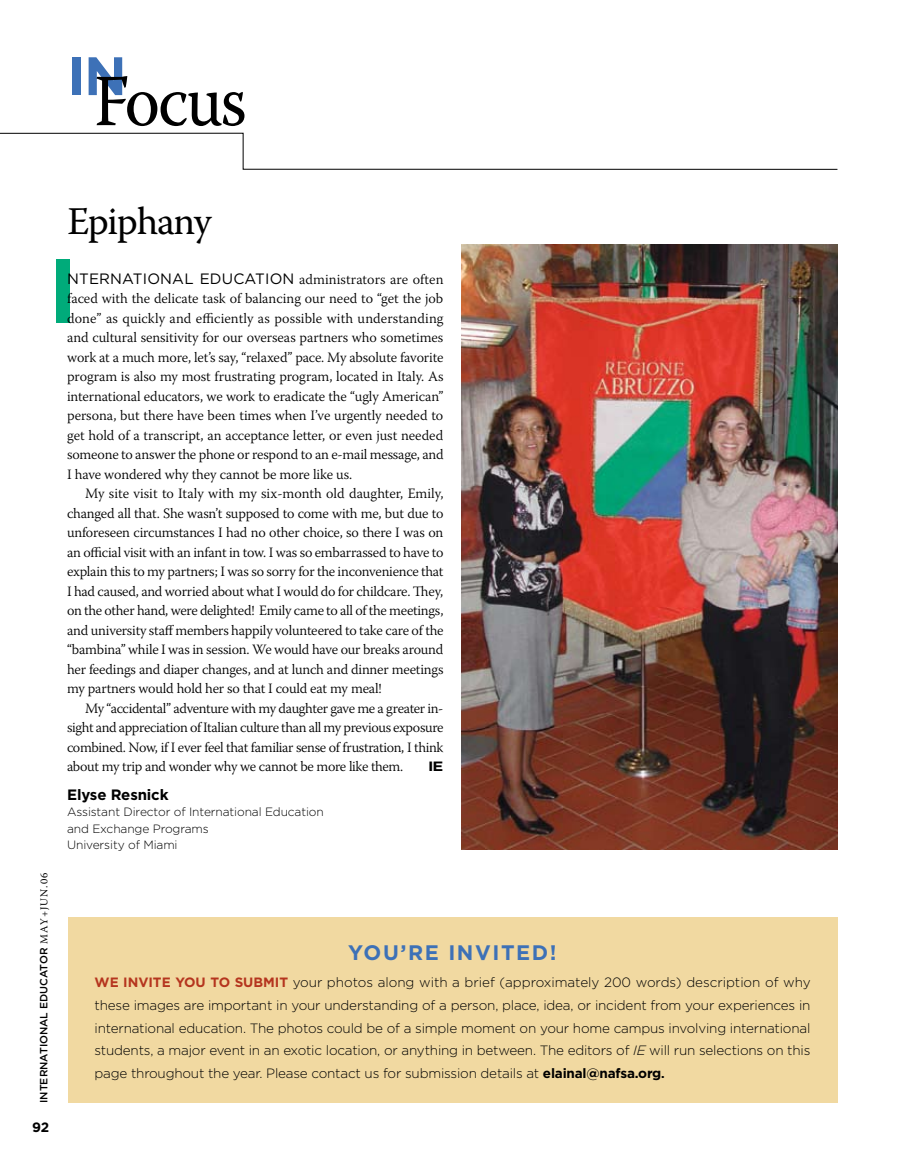
<style>
.page{position:relative;width:905px;height:1175px;background:#fff}
.page>*{position:absolute;margin:0;border:0;box-sizing:border-box;transform-origin:0 0}
.t1{font:700 90px "Gotham";color:#00ab7a}
.t2{font:73.2px "Warnock Pro";letter-spacing:-.035em;color:#000;scale:.92 1}
.t3{font:39px "Warnock Pro";letter-spacing:-.03em;color:#000}
.t4{font:700 21px "Gotham";letter-spacing:.075em;color:#3d71b7}
.t5{font:700 15px "Gotham";letter-spacing:-.01em;color:#000}
.t6{font:300 14.25px/19.5px "Warnock Pro";letter-spacing:-.015em;color:#000;text-align:justify}
.t7{font:300 13.5px/22.5px "Gotham";letter-spacing:-.015em;color:#000;text-align:justify}
.t8{font:700 13.5px "Gotham";letter-spacing:-.005em;color:#b5351e}
.t9{font:700 13.5px "Gotham";color:#000}
.t10{font:700 13.5px "Gotham";color:#000;scale:1.2 1}
.t11{font:300 12px/16.5px "Gotham";letter-spacing:-.01em;color:#000}
.t12{font:500 10.5px "Gotham";color:#000}
.s1{font-family:"Gotham";font-weight:400;font-size:15px}
.s2{font-family:"Warnock Pro";font-weight:400}
.s3{font-weight:700;color:#b5351e}
.s4{font-style:italic}
.s5{font-weight:700}
.s6{font-weight:700;font-size:12.3px}
</style>
<div class="page">
<svg style="left:0;top:132px;width:838px;height:38px"></svg>
<div style="left:68px;top:917px;width:769px;height:185px;background:#f1d9a1"></div>
<img style="left:461px;top:244px;width:376px;height:605px">
<h2 class="t2" style="left:68px;top:57px;width:196px"><sup>IN</sup>Focus</h2>
<h3 class="t3" style="left:68px;top:197px;width:145px">Epiphany</h3>
<p class="t6" style="left:67px;top:269px;width:378px"><span class="s1">NTERNATI ONAL EDUCATI ON</span> administrators are often faced with the delicate task of balancing our need to “get the job done” as quickly and efficiently as possible with understanding and cultural sensitivity for our overseas partners who sometimes work at a much more, let’s say, “relaxed” pace. My absolute favorite program is also my most frustrating program, located in Italy. As international educators, we work to eradicate the “ugly American” persona, but there have been times when I’ve urgently needed to get hold of a transcript, an acceptance letter, or even just needed someone to answer the phone or respond to an e-mail message, and I have wondered why they cannot be more like us.</p>
<p class="t6" style="left:67px;top:483px;width:378px;text-indent:18px">My site visit to Italy with my six-month old daughter, Emily, changed all that. She wasn’t supposed to come with me, but due to unforeseen circumstances I had no other choice, so there I was on an official visit with an infant in tow. I was so embarrassed to have to explain this to my partners; I was so sorry for the inconvenience that I had caused, and worried about what I would do for childcare. They, on the other hand, were delighted! Emily came to all of the meetings, and university staff members happily volunteered to take care of the “bambina” while I was in session. We would have our breaks around her feedings and diaper changes, and at lunch and dinner meetings my partners would hold her so that I could eat my meal!</p>
<p class="t6" style="left:67px;top:698px;width:378px;text-indent:18px">My “accidental” adventure with my daughter gave me a greater in&shy;sight and appreciation of Italian culture than all my previous exposure combined. Now, if I ever feel that familiar sense of frustration, I think about my trip and wonder why we cannot be more like them.</p>
<h1 class="t1" style="left:48px;top:239px;width:32px">I</h1>
<p class="t10" style="left:428px;top:758px;width:14px">IE</p>
<p class="t12" style="left:38px;top:1102px;width:232px;rotate:-90deg">International Educator <span class="s2">MAY+JUN.06</span></p>
<p class="t9" style="left:32px;top:1119px;width:9px">92</p>
<p class="t5" style="left:67px;top:786px;width:103px">ELYSE RESNICK</p>
<p class="t11" style="left:67px;top:803px;width:258px">Assistant Director of International Education and Exchange Programs<br>University of Miami</p>
<h3 class="t4" style="left:348px;top:940px;width:210px">YOU’RE INVITED!</h3>
<p class="t7" style="left:94px;top:971px;width:717px;text-indent:185px"><span class="s3">T</span> your photos along with a brief (approximately 200 words) description of why these images are important in your understanding of a person, place, idea, or incident from your experiences in international education. The photos could be of a simple moment on your home campus involving international students, a major event in an exotic location, or anything in between. The editors of <span class="s4">IE</span> will run selections on this page throughout the year. Please contact us for submission details at <span class="s5">ELAINAL@NAFSA.ORG</span><span class="s6">.</span></p>
<p class="t8" style="left:94px;top:974px;width:168px">WE I NVITE YOU TO SUBMI</p>
</div>
